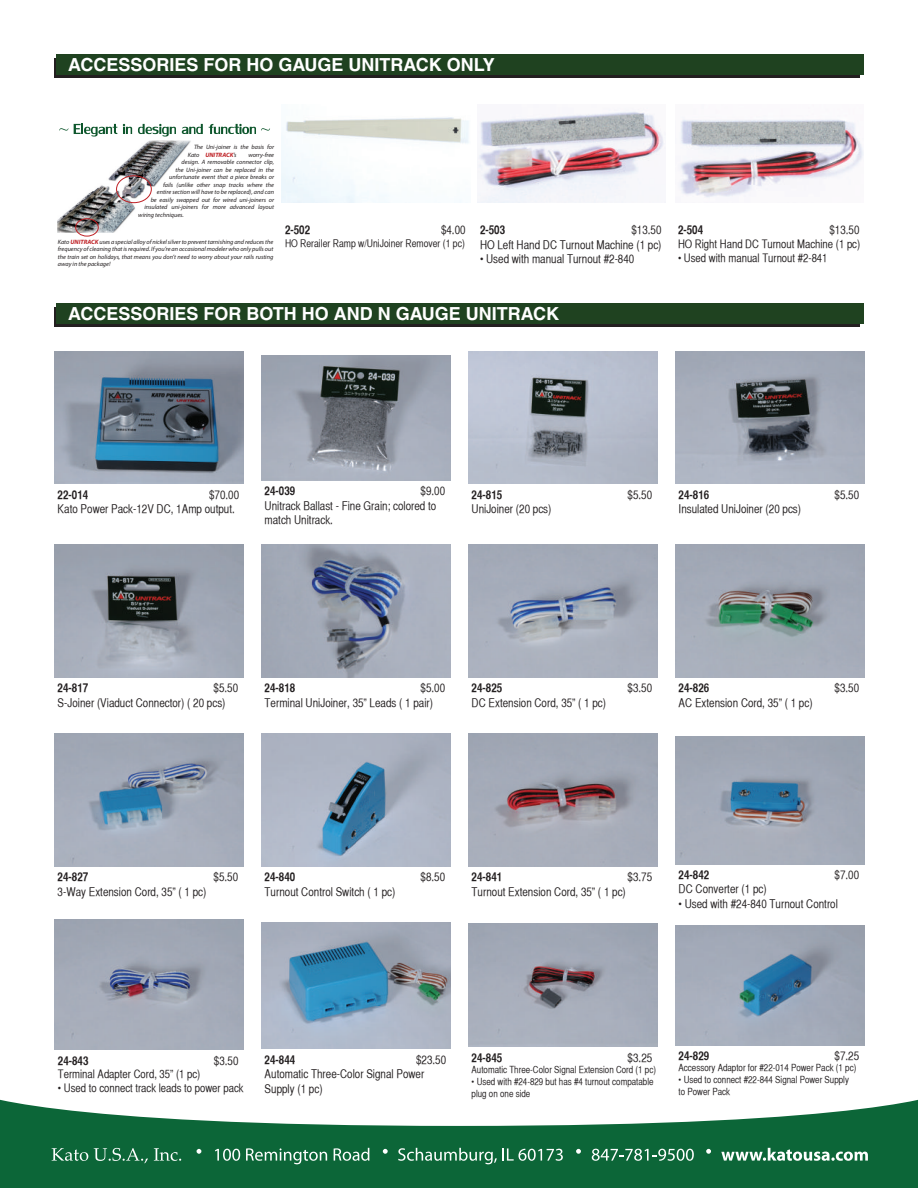
<style>
.page{position:relative;width:918px;height:1188px;background:#fff}
.page>*{position:absolute;margin:0;border:0;box-sizing:border-box;transform-origin:0 0}
.t1{font:700 18px "Helvetica";color:#fff}
.t2{font:12px/14.4px "Helvetica CY Plain";color:#231f20}
.t3{font:12px "Helvetica CY Bold";color:#231f20}
.t4{font:11.7px "Helvetica CY Plain";color:#231f20}
.t5{font:10.5px "Helvetica CY Plain";color:#231f20}
.t6{font:9.75px/11.7px "Helvetica CY Plain";color:#231f20}
.t7{font:italic 6.3px/7.5px "Myriad Pro";color:#231f20}
.s1{font-weight:700;color:#be2024}
.s2{color:#050504}
</style>
<div class="page">
<svg style="left:0;top:1099px;width:918px;height:89px;fill:#0c6638"></svg>
<svg style="left:52px;top:1148px;width:36px;height:13px"></svg>
<svg style="left:94px;top:1148px;width:54px;height:15px"></svg>
<svg style="left:154px;top:1148px;width:27px;height:13px"></svg>
<svg style="left:215px;top:1149px;width:25px;height:12px"></svg>
<svg style="left:246px;top:1148px;width:81px;height:16px"></svg>
<svg style="left:334px;top:1148px;width:35px;height:13px"></svg>
<svg style="left:398px;top:1148px;width:99px;height:16px;background:#428864"></svg>
<svg style="left:503px;top:1148px;width:60px;height:13px"></svg>
<svg style="left:592px;top:1149px;width:102px;height:12px"></svg>
<svg style="left:721px;top:1148px;width:147px;height:13px"></svg>
<svg style="left:197px;top:1149px;width:4px;height:5px"></svg>
<svg style="left:383px;top:1149px;width:5px;height:5px"></svg>
<svg style="left:576px;top:1149px;width:5px;height:5px"></svg>
<svg style="left:706px;top:1149px;width:5px;height:5px"></svg>
<img style="left:55px;top:351px;width:188px;height:133px">
<img style="left:262px;top:355px;width:188px;height:126px">
<img style="left:469px;top:351px;width:188px;height:133px">
<img style="left:676px;top:351px;width:188px;height:133px">
<img style="left:55px;top:545px;width:188px;height:132px">
<img style="left:262px;top:545px;width:188px;height:132px">
<img style="left:469px;top:545px;width:188px;height:132px">
<img style="left:676px;top:545px;width:188px;height:132px">
<img style="left:55px;top:734px;width:188px;height:132px">
<img style="left:262px;top:734px;width:188px;height:132px">
<img style="left:469px;top:734px;width:188px;height:132px">
<img style="left:676px;top:736px;width:188px;height:128px">
<img style="left:55px;top:920px;width:188px;height:130px">
<img style="left:262px;top:923px;width:189px;height:125px">
<img style="left:469px;top:923px;width:188px;height:124px">
<img style="left:676px;top:926px;width:188px;height:119px">
<div style="left:54px;top:307px;width:805px;height:19px;background:linear-gradient(to right,#1f4220,#1f4220)"></div>
<div style="left:57px;top:303px;width:807px;height:20px;background:#1f4220"></div>
<img style="left:282px;top:117px;width:187px;height:86px">
<svg style="left:59px;top:128px;width:9px;height:3px"></svg>
<svg style="left:74px;top:124px;width:43px;height:13px"></svg>
<svg style="left:123px;top:124px;width:9px;height:10px"></svg>
<svg style="left:138px;top:124px;width:38px;height:13px"></svg>
<svg style="left:182px;top:124px;width:21px;height:10px"></svg>
<svg style="left:209px;top:124px;width:61px;height:10px"></svg>
<img style="left:57px;top:141px;width:134px;height:92px">
<div style="left:116px;top:175px;width:36px;height:28px;border:1px solid #be2024;border-radius:50%"></div>
<div style="left:76px;top:219px;width:22px;height:17px;border:1px solid #be2024;border-radius:50%"></div>
<img style="left:477px;top:111px;width:189px;height:92px">
<img style="left:679px;top:119px;width:185px;height:79px">
<div style="left:54px;top:58px;width:805px;height:19px;background:linear-gradient(to right,#1f4220,#1f4220)"></div>
<div style="left:57px;top:54px;width:807px;height:20px;background:#1f4220"></div>
<h1 class="t1" style="left:68px;top:54px;width:292px">ACCESSORIES FOR HO GAUGE UNIT</h1>
<h1 class="t1" style="left:391px;top:54px;width:106px">RACK ONLY</h1>
<p class="t7" style="left:188px;top:143px;width:88px;text-indent:6px">The Uni-joiner is the basis for<br>Kato <span class="s1">UNITRACK</span><span class="s2">’</span>s</p>
<p class="t7" style="left:248px;top:151px;width:27px">worry-free</p>
<p class="t7" style="left:182px;top:158px;width:94px">design. A removable connector clip,</p>
<p class="t7" style="left:175px;top:166px;width:100px">the Uni-joiner can be replaced in the</p>
<p class="t7" style="left:169px;top:173px;width:106px">unfortunate event that a piece breaks or</p>
<p class="t7" style="left:163px;top:181px;width:113px">fails (unlike other snap tracks where the</p>
<p class="t7" style="left:157px;top:189px;width:119px">entire section will have to be replaced), and can</p>
<p class="t7" style="left:151px;top:196px;width:125px">be easily swapped out for wired uni-joiners or</p>
<p class="t7" style="left:144px;top:204px;width:131px">insulated uni-joiners for more advanced layout</p>
<p class="t7" style="left:138px;top:211px;width:47px">wiring techniques<span class="s2">.</span></p>
<p class="t7" style="left:58px;top:238px;width:217px;text-align:justify">Kato <span class="s1">UNITRACK</span> uses a special alloy of nickel silver to prevent tarnishing and reduces the frequency of cleaning that is required. If you’re an occasional modeler who only pulls out the train set on holidays, that means you don’t need to worry about your rails rusting away in the package!</p>
<p class="t3" style="left:285px;top:223px;width:27px">2-502</p>
<p class="t2" style="left:441px;top:223px;width:26px">$4.00</p>
<p class="t5" style="left:285px;top:237px;width:181px">HO Rerailer Ramp w/UniJoiner Remover (1 pc)</p>
<p class="t2" style="left:480px;top:223px;width:183px;text-align:right">$13.50<br>HO Left Hand DC Turnout Machine (1 pc)</p>
<p class="t2" style="left:480px;top:252px;width:156px">• Used with manual Turnout #2-840</p>
<p class="t3" style="left:480px;top:223px;width:27px">2-503</p>
<h1 class="t1" style="left:68px;top:303px;width:280px">ACCESSORIES FOR BOTH HO AND</h1>
<h1 class="t1" style="left:378px;top:303px;width:100px">N GAUGE UNIT</h1>
<h1 class="t1" style="left:508px;top:303px;width:50px">RAC K</h1>
<p class="t3" style="left:678px;top:223px;width:27px">2-504</p>
<p class="t2" style="left:830px;top:223px;width:32px">$13.50</p>
<p class="t4" style="left:678px;top:237px;width:184px">HO Right Hand DC Turnout Machine (1 pc)</p>
<p class="t4" style="left:678px;top:251px;width:151px">• Used with manual Turnout #2-841</p>
<p class="t2" style="left:265px;top:484px;width:182px;text-indent:156px">$9.00<br>Unitrack Ballast - Fine Grain; colored to match Unitrack.</p>
<p class="t3" style="left:472px;top:487px;width:32px">24-815</p>
<p class="t2" style="left:628px;top:487px;width:26px">$5.50</p>
<p class="t2" style="left:58px;top:487px;width:183px;text-indent:151px">$70.00<br>Kato Power Pack-12V DC, 1Amp output.</p>
<p class="t3" style="left:265px;top:484px;width:32px">24-039</p>
<p class="t3" style="left:58px;top:487px;width:32px">22-014</p>
<p class="t2" style="left:472px;top:502px;width:81px">UniJoiner (20 pcs)</p>
<p class="t3" style="left:679px;top:487px;width:32px">24-816</p>
<p class="t2" style="left:835px;top:487px;width:26px">$5.50</p>
<p class="t2" style="left:679px;top:502px;width:124px">Insulated UniJoiner (20 pcs)</p>
<p class="t2" style="left:58px;top:681px;width:182px;text-indent:156px">$5.50<br>S-Joiner (Viaduct Connector) ( 20 pcs)</p>
<p class="t3" style="left:265px;top:681px;width:32px">24-818</p>
<p class="t2" style="left:265px;top:681px;width:182px;text-indent:156px">$5.00<br>Terminal UniJoiner, 35” Leads ( 1 pair)</p>
<p class="t3" style="left:472px;top:681px;width:32px">24-825</p>
<p class="t2" style="left:628px;top:681px;width:26px">$3.50</p>
<p class="t3" style="left:58px;top:681px;width:32px">24-817</p>
<p class="t2" style="left:472px;top:695px;width:136px">DC Extension Cord, 35” ( 1 pc)</p>
<p class="t3" style="left:679px;top:681px;width:32px">24-826</p>
<p class="t2" style="left:835px;top:681px;width:26px">$3.50</p>
<p class="t2" style="left:679px;top:695px;width:135px">AC Extension Cord, 35” ( 1 pc)</p>
<p class="t3" style="left:58px;top:870px;width:32px">24-827</p>
<p class="t2" style="left:214px;top:870px;width:26px">$5.50</p>
<p class="t2" style="left:58px;top:884px;width:150px">3-Way Extension Cord, 35” ( 1 pc)</p>
<p class="t3" style="left:265px;top:870px;width:32px">24-840</p>
<p class="t2" style="left:421px;top:870px;width:26px">$8.50</p>
<p class="t2" style="left:265px;top:884px;width:132px">Turnout Control Switch ( 1 pc)</p>
<p class="t3" style="left:472px;top:870px;width:32px">24-841</p>
<p class="t2" style="left:628px;top:870px;width:26px">$3.75</p>
<p class="t2" style="left:472px;top:884px;width:156px">Turnout Extension Cord, 35” ( 1 pc)</p>
<p class="t3" style="left:679px;top:868px;width:32px">24-842</p>
<p class="t2" style="left:835px;top:868px;width:26px">$7.00</p>
<p class="t2" style="left:679px;top:882px;width:90px">DC Converter (1 pc)</p>
<p class="t2" style="left:679px;top:896px;width:161px">• Used with #24-840 Turnout Control</p>
<p class="t3" style="left:58px;top:1053px;width:32px">24-843</p>
<p class="t2" style="left:214px;top:1053px;width:26px">$3.50</p>
<p class="t4" style="left:58px;top:1068px;width:144px">Terminal Adapter Cord, 35” (1 pc)</p>
<p class="t4" style="left:58px;top:1082px;width:187px">• Used to connect track leads to power pack</p>
<p class="t2" style="left:265px;top:1052px;width:183px;text-indent:152px">$23.50<br>Automatic Three-Color Signal Power<br>Supply (1 pc)</p>
<p class="t3" style="left:472px;top:1050px;width:32px">24-845</p>
<p class="t2" style="left:628px;top:1050px;width:26px">$3.25</p>
<p class="t3" style="left:265px;top:1052px;width:32px">24-844</p>
<p class="t6" style="left:472px;top:1064px;width:186px">Automatic Three-Color Signal Extension Cord (1 pc)</p>
<p class="t6" style="left:472px;top:1076px;width:183px">• Used with #24-829 but has #4 turnout compatable plug on one side</p>
<p class="t3" style="left:679px;top:1048px;width:32px">24-829</p>
<p class="t2" style="left:835px;top:1048px;width:26px">$7.25</p>
<p class="t6" style="left:679px;top:1062px;width:179px">Accessory Adaptor for #22-014 Power Pack (1 pc)</p>
<p class="t6" style="left:679px;top:1074px;width:172px">• Used to connect #22-844 Signal Power Supply to Power Pack</p>
</div>
